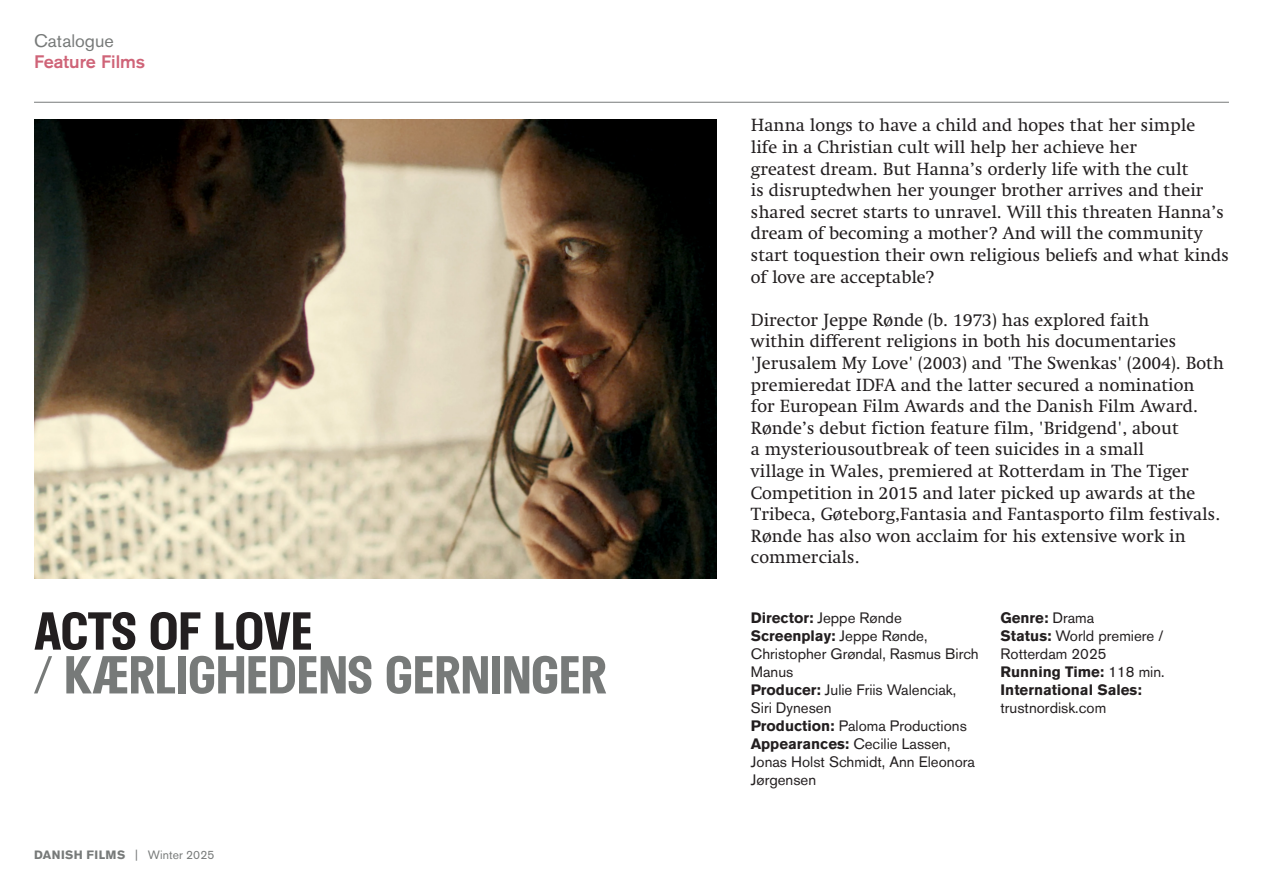
<style>
.page{position:relative;width:1263px;height:893px;background:#fff}
.page>*{position:absolute;margin:0;border:0;box-sizing:border-box;transform-origin:0 0}
.DanishTitle{font:700 54px "Hollton";color:#777a79}
.ForeignTitle{font:700 54px "Hollton";letter-spacing:-.01em;color:#231f20}
.Comment{font:18px/21.6px "Swift LT Std";color:#231f20}
.t1{font:500 18px "Akzidenz Grotesk Pro";color:#cf6478}
.t2{font:18px "Akzidenz Grotesk Pro";color:#777a79}
.Appearances{font:15px "Akzidenz Grotesk Pro";color:#231f20}
.RunningTime{font:700 15px/18px "Akzidenz Grotesk Pro";color:#231f20}
.Producer{font:15px/18px "Akzidenz Grotesk Pro";color:#231f20}
.Screenplay{font:15px/18px "Akzidenz Grotesk Pro";color:#231f20}
.DanishRelease{font:15px/18px "Akzidenz Grotesk Pro";color:#231f20}
.Production{font:15px "Akzidenz Grotesk Pro";color:#231f20}
.Screenplay-2{font:700 15px "Akzidenz Grotesk Pro";color:#231f20}
.Director{font:15px "Akzidenz Grotesk Pro";color:#231f20}
.Genre{font:700 15px "Akzidenz Grotesk Pro";color:#231f20}
.t3{font:700 12px "Akzidenz Grotesk Pro";letter-spacing:.035em;color:#777a79}
.s1{font-weight:400}
.s2{font-weight:700}
</style>
<div class="page">
<hr style="left:34px;top:102px;width:1195px;height:1px;background:#777a79">
<img style="left:34px;top:119px;width:683px;height:459px">
<p class="t2" style="left:34px;top:29px;width:81px">Catalogue</p>
<p class="t1" style="left:34px;top:50px;width:113px">Feature Films</p>
<p class="ForeignTitle" style="left:34px;top:599px;width:280px">ACTS OF LOVE</p>
<p class="DanishTitle" style="left:34px;top:643px;width:574px">/ KÆRLIGHEDENS GERNINGER</p>
<p class="t3" style="left:34px;top:847px;width:182px">DANISH FILMS <span class="s1">| Winter 2025</span></p>
<p class="Comment" style="left:751px;top:115px;width:480px">Hanna longs to have a child and hopes that her simple<br>life in a Christian cult will help her achieve her<br>greatest dream. But Hanna’s orderly life with the cult<br>is disruptedwhen her younger brother arrives and their shared secret starts to unravel. Will this threaten Hanna’s dream of becoming a mother? And will the community start toquestion their own religious beliefs and what kinds of love are acceptable?</p>
<p class="Comment" style="left:751px;top:309px;width:475px">Director Jeppe Rønde (b. 1973) has explored faith<br>within different religions in both his documentaries 'Jerusalem My Love' (2003) and 'The Swenkas' (2004). Both premieredat IDFA and the latter secured a nomination<br>for European Film Awards and the Danish Film Award.<br>Rønde’s debut fiction feature film, 'Bridgend', about<br>a mysteriousoutbreak of teen suicides in a small<br>village in Wales, premiered at Rotterdam in The Tiger Competition in 2015 and later picked up awards at the Tribeca, Gøteborg,Fantasia and Fantasporto film festivals.<br>Rønde has also won acclaim for his extensive work in commercials.</p>
<p class="Director" style="left:751px;top:608px;width:152px"><span class="s2">Director:</span> Jeppe Rønde</p>
<p class="Screenplay-2" style="left:751px;top:626px;width:178px">Screenplay: <span class="s1">Jeppe Rønde,</span></p>
<p class="Screenplay" style="left:751px;top:645px;width:229px">Christopher Grøndal, Rasmus Birch<br>Manus</p>
<p class="Producer" style="left:751px;top:681px;width:207px"><span class="s2">Producer:</span> Julie Friis Walenciak,<br>Siri Dynesen</p>
<p class="Production" style="left:751px;top:716px;width:217px"><span class="s2">Production:</span> Paloma Productions</p>
<p class="Appearances" style="left:751px;top:734px;width:201px"><span class="s2">Appearances:</span> Cecilie Lassen,</p>
<p class="Appearances" style="left:751px;top:752px;width:226px">Jonas Holst Schmidt, Ann Eleonora</p>
<p class="Appearances" style="left:751px;top:770px;width:67px">Jørgensen</p>
<p class="Genre" style="left:1000px;top:608px;width:95px">Genre: <span class="s1">Drama</span></p>
<p class="DanishRelease" style="left:1000px;top:627px;width:164px"><span class="s2">Status:</span> World premiere /<br>Rotterdam 2025</p>
<p class="RunningTime" style="left:1000px;top:662px;width:166px">Running Time: <span class="s1">118 min.</span></p>
<p class="RunningTime" style="left:1000px;top:680px;width:143px">International Sales: <span class="s1">trustnordisk.com</span></p>
</div>
